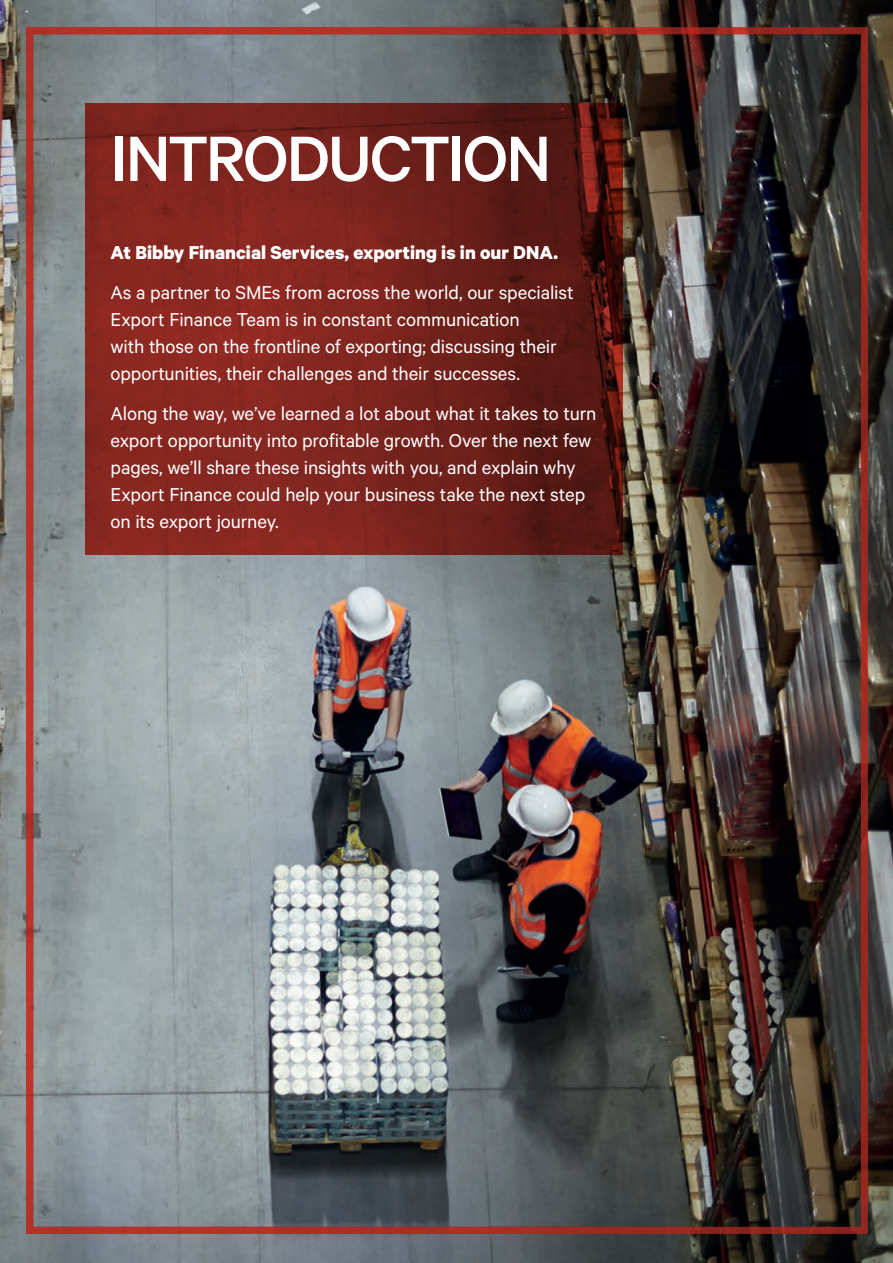
<style>
.page{position:relative;width:893px;height:1263px;background:#fff}
.page>*{position:absolute;margin:0;border:0;box-sizing:border-box;transform-origin:0 0}
.t1{font:500 72px "Calibre";letter-spacing:-.035em;color:#fff}
.t2{font:21px/27px "Calibre";letter-spacing:-.005em;color:#fff}
.t3{font:700 21px "Calibre";color:#fff}
</style>
<div class="page">
<img style="left:0;top:0;width:893px;height:1263px">
<div style="left:26px;top:27px;width:842px;height:1207px;border:7px solid #ef4135"></div>
<svg style="left:85px;top:103px;width:537px;height:452px;background:#74211b"></svg>
<p class="t1" style="left:111px;top:117px;width:442px">INTRODUCTION</p>
<p class="t3" style="left:111px;top:240px;width:449px">At Bibby Financial Services, exporting is in our DNA.</p>
<p class="t2" style="left:111px;top:278px;width:465px">As a partner to SMEs from across the world, our specialist Export Finance Team is in constant communication<br>with those on the frontline of exporting; discussing their opportunities, their challenges and their successes.</p>
<p class="t2" style="left:111px;top:399px;width:487px">Along the way, we’ve learned a lot about what it takes to turn export opportunity into profitable growth. Over the next few pages, we’ll share these insights with you, and explain why Export Finance could help your business take the next step on its export journey.</p>
</div>
